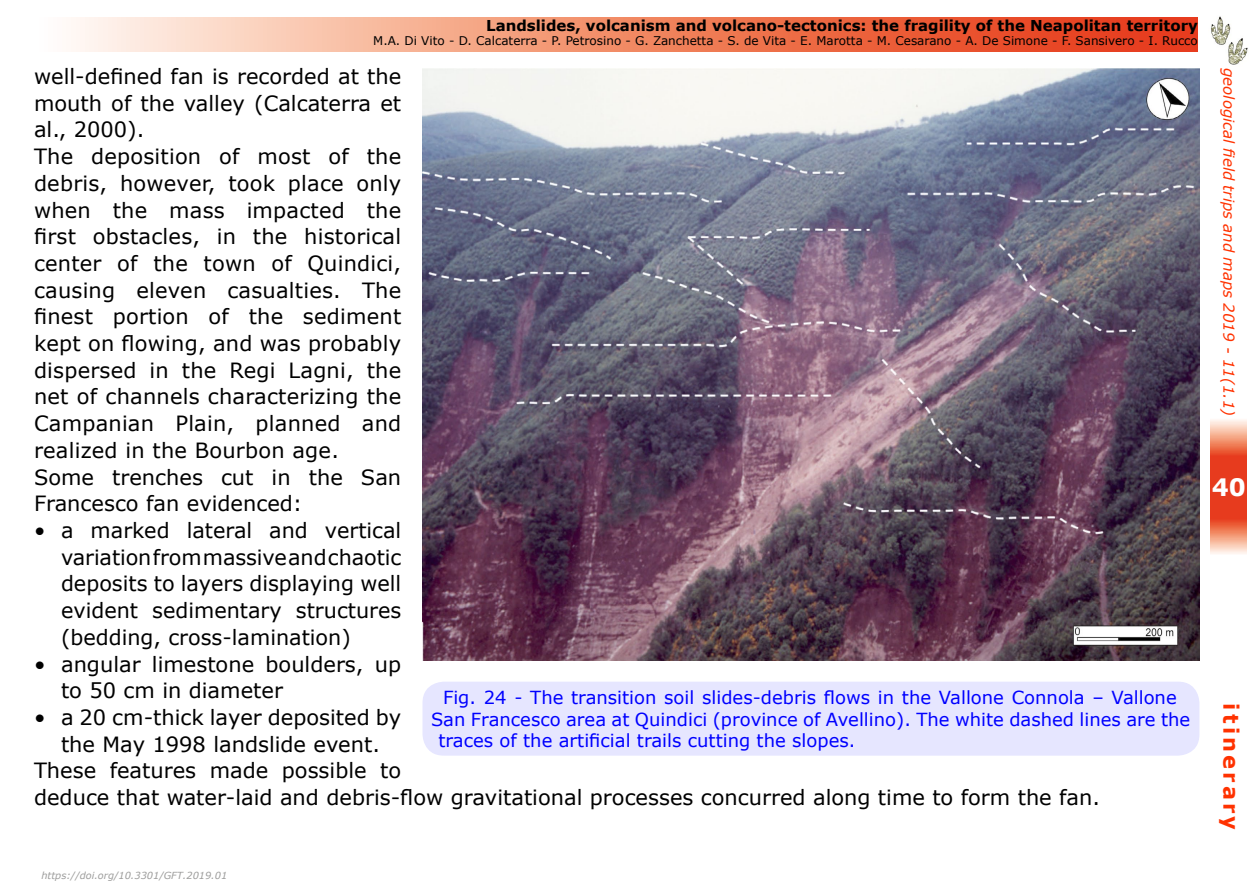
<style>
.page{position:relative;width:1259px;height:893px;background:#fff}
.page>*{position:absolute;margin:0;border:0;box-sizing:border-box;transform-origin:0 0}
.t1{font:700 24px "Verdana";color:#fff}
.t2{font:21px/26.7px "Verdana";color:#000}
.t3{font:700 21px "Verdana";letter-spacing:.15em;color:#ff3200}
.t4{font:18px "Verdana";color:#00f}
.t5{font:700 15px "Verdana";color:#000}
.t6{font:italic 15px "Verdana";color:#ff3200}
.t7{font:12px "Verdana";color:#000}
.t8{font:italic 9.75px "Verdana";color:#9d9d9c}
</style>
<div class="page">
<svg style="left:1210px;top:420px;width:37px;height:134px"></svg>
<svg style="left:71px;top:17px;width:1126px;height:34px"></svg>
<img style="left:1211px;top:16px;width:37px;height:49px">
<img style="left:422px;top:68px;width:777px;height:592px">
<div style="left:422px;top:682px;width:777px;height:74px;background:#e6e6ff;border-radius:21px"></div>
<p class="t5" style="left:486px;top:15px;width:713px">Landslides, volcanism and volcano-tectonics: the fragility of the Neapolitan territory</p>
<p class="t7" style="left:373px;top:33px;width:826px">M.A. Di Vito - D. Calcaterra - P. Petrosino - G. Zanchetta - S. de Vita - E. Marotta - M. Cesarano - A. De Simone - F. Sansivero - I. Rucco</p>
<p class="t2" style="left:34px;top:63px;width:369px">well-defined fan is recorded at the mouth of the valley (Calcaterra et al., 2000).<br>The deposition of most of the debris, however, took place only when the mass impacted the first obstacles, in the historical center of the town of Quindici, causing eleven casualties. The finest portion of the sediment kept on flowing, and was probably dispersed in the Regi Lagni, the net of channels characterizing the<br>Campanian Plain, planned and realized in the Bourbon age.<br>Some trenches cut in the San<br>Francesco fan evidenced:</p>
<p class="t2" style="left:61px;top:517px;width:342px;text-align:justify;text-indent:-27px">• a marked lateral and vertical variation from massive and chaotic deposits to layers displaying well evident sedimentary structures (bedding, cross-lamination)</p>
<p class="t2" style="left:61px;top:651px;width:342px;text-indent:-27px">• angular limestone boulders, up to 50 cm in diameter</p>
<p class="t2" style="left:34px;top:704px;width:369px">• a 20 cm-thick layer deposited by</p>
<p class="t2" style="left:61px;top:731px;width:320px">the May 1998 landslide event.</p>
<p class="t2" style="left:34px;top:758px;width:369px">These features made possible to</p>
<p class="t2" style="left:34px;top:784px;width:1067px">deduce that water-laid and debris-flow gravitational processes concurred along time to form the fan.</p>
<p class="t4" style="left:443px;top:686px;width:735px">Fig. 24 - The transition soil slides-debris flows in the Vallone Connola – Vallone</p>
<p class="t4" style="left:431px;top:707px;width:761px">San Francesco area at Quindici (province of Avellino). The white dashed lines are the</p>
<p class="t4" style="left:438px;top:729px;width:418px">traces of the artificial trails cutting the slopes.</p>
<p class="t6" style="left:1238px;top:68px;width:350px;rotate:90deg">geological field trips and maps 2019 - 11(1.1)</p>
<p class="t1" style="left:1211px;top:471px;width:36px">40</p>
<p class="t3" style="left:1244px;top:703px;width:128px;rotate:90deg">itinerary</p>
<p class="t8" style="left:41px;top:870px;width:187px">https://doi.org/10.3301/GFT.2019.01</p>
</div>
